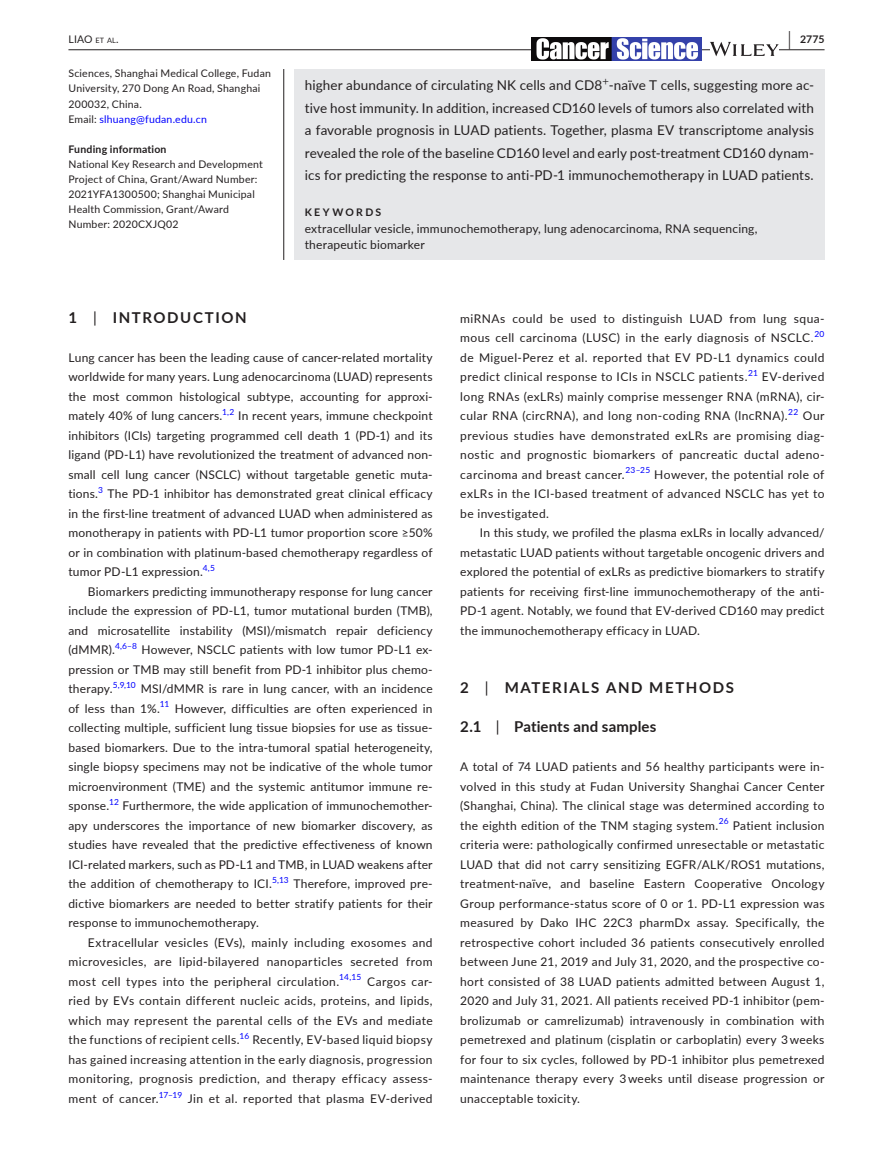
<style>
.page{position:relative;width:893px;height:1174px;background:#fff}
.page>*{position:absolute;margin:0;border:0;box-sizing:border-box;transform-origin:0 0}
.t1{font:700 15px "Lato";letter-spacing:.1em;color:#231f20}
.t2{font:700 15px "Lato";letter-spacing:.01em;color:#231f20}
.t3{font:13.5px/22.5px "Lato";letter-spacing:.01em;color:#231f20;text-align:justify}
.t4{font:12px/19.5px "Lato";letter-spacing:.015em;color:#231f20;text-align:justify}
.t5{font:10.5px/15px "Lato";letter-spacing:.02em;color:#231f20}
.t6{font:700 10.5px "Lato";letter-spacing:.02em;color:#231f20}
.t7{font:700 10.5px "Lato";letter-spacing:.22em;color:#231f20}
.t8{font:9.45px "STIX";color:#231f20}
.t9{font:8.4px "Lato";letter-spacing:.01em;color:#00f}
.s1{font-size:7.35px}
.s2{font-size:19.5px}
.s3{color:#00f}
.s4{font-weight:400}
</style>
<div class="page">
<hr style="left:68px;top:49px;width:756px;height:1px;background:#231f20">
<img style="left:531px;top:37px;width:170px;height:24px">
<svg style="left:710px;top:42px;width:69px;height:14px"></svg>
<div style="left:294px;top:69px;width:530px;height:191px;background:#e6e7e9"></div>
<hr style="left:283px;top:69px;width:1px;height:191px;background:#231f20">
<p class="t5" style="left:68px;top:31px;width:52px">LIAO <span class="s1">et al</span>.</p>
<p class="t6" style="left:789px;top:31px;width:37px"><span class="s2">|</span> 2775</p>
<p class="t5" style="left:68px;top:66px;width:204px">Sciences, Shanghai Medical College, Fudan<br>University, 270 Dong An Road, Shanghai<br>200032, China.<br>Email: <span class="s3">slhuang@fudan.edu.cn</span></p>
<p class="t6" style="left:68px;top:141px;width:100px">Funding information</p>
<p class="t5" style="left:68px;top:156px;width:196px">National Key Research and Development Project of China, Grant/Award Number:<br>2021YFA1300500; Shanghai Municipal Health Commission, Grant/Award Number: 2020CXJQ02</p>
<p class="t3" style="left:305px;top:74px;width:299px">higher abundance of circulating NK cells and CD8</p>
<p class="t8" style="left:602px;top:75px;width:8px">+</p>
<p class="t3" style="left:305px;top:74px;width:511px;text-indent:304px">-naïve T cells, suggesting more ac&shy;tive host immunity. In addition, increased CD160 levels of tumors also correlated with a favorable prognosis in LUAD patients. Together, plasma EV transcriptome analysis revealed the role of the baseline CD160 level and early post-treatment CD160 dynam&shy;ics for predicting the response to anti-PD-1 immunochemotherapy in LUAD patients.</p>
<p class="t7" style="left:305px;top:205px;width:78px">KEYWORDS</p>
<p class="t4" style="left:305px;top:220px;width:454px;line-height:16.5px">extracellular vesicle, immunochemotherapy, lung adenocarcinoma, RNA sequencing, therapeutic biomarker</p>
<p class="t1" style="left:68px;top:306px;width:180px">1 <span class="s4">|</span> INTRODUCTION</p>
<p class="t4" style="left:68px;top:347px;width:366px">Lung cancer has been the leading cause of cancer-related mortality worldwide for many years. Lung adenocarcinoma (LUAD) represents the most common histological subtype, accounting for approxi&shy;mately 40% of lung cancers.<sup>1,2</sup> In recent years, immune checkpoint inhibitors (ICIs) targeting programmed cell death 1 (PD-1) and its ligand (PD-L1) have revolutionized the treatment of advanced non&shy;small cell lung cancer (NSCLC) without targetable genetic muta&shy;tions.</p>
<p class="t9" style="left:98px;top:484px;width:6px">3</p>
<p class="t4" style="left:68px;top:483px;width:366px;text-indent:39px">The PD-1 inhibitor has demonstrated great clinical efficacy in the first-line treatment of advanced LUAD when administered as monotherapy in patients with PD-L1 tumor proportion score ≥50% or in combination with platinum-based chemotherapy regardless of tumor PD-L1 expression.</p>
<p class="t9" style="left:203px;top:562px;width:14px">4,5</p>
<p class="t4" style="left:68px;top:581px;width:366px;text-indent:20px">Biomarkers predicting immunotherapy response for lung cancer include the expression of PD-L1, tumor mutational burden (TMB), and microsatellite instability (MSI)/mismatch repair deficiency (dMMR).</p>
<p class="t9" style="left:115px;top:640px;width:24px">4,6–8</p>
<p class="t4" style="left:68px;top:639px;width:366px;text-indent:73px">However, NSCLC patients with low tumor PD-L1 ex&shy;pression or TMB may still benefit from PD-1 inhibitor plus chemo&shy;therapy.</p>
<p class="t9" style="left:113px;top:679px;width:24px">5,9,10</p>
<p class="t4" style="left:68px;top:678px;width:366px;text-indent:72px">MSI/dMMR is rare in lung cancer, with an incidence of less than 1%.</p>
<p class="t9" style="left:160px;top:698px;width:11px">11</p>
<p class="t4" style="left:68px;top:698px;width:366px;text-indent:106px">However, difficulties are often experienced in collecting multiple, sufficient lung tissue biopsies for use as tissue&shy;based biomarkers. Due to the intra-tumoral spatial heterogeneity, single biopsy specimens may not be indicative of the whole tumor microenvironment (TME) and the systemic antitumor immune re&shy;sponse.</p>
<p class="t9" style="left:109px;top:796px;width:11px">12</p>
<p class="t4" style="left:68px;top:795px;width:366px;text-indent:54px">Furthermore, the wide application of immunochemother&shy;apy underscores the importance of new biomarker discovery, as studies have revealed that the predictive effectiveness of known ICI-related markers, such as PD-L1 and TMB, in LUAD weakens after the addition of chemotherapy to ICI.</p>
<p class="t9" style="left:272px;top:874px;width:18px">5,13</p>
<p class="t4" style="left:68px;top:873px;width:366px;text-indent:225px">Therefore, improved pre&shy;dictive biomarkers are needed to better stratify patients for their response to immunochemotherapy.</p>
<p class="t4" style="left:68px;top:932px;width:366px;text-indent:20px">Extracellular vesicles (EVs), mainly including exosomes and microvesicles, are lipid-bilayered nanoparticles secreted from most cell types into the peripheral circulation.</p>
<p class="t9" style="left:339px;top:971px;width:24px">14,15</p>
<p class="t4" style="left:68px;top:971px;width:366px;text-indent:299px">Cargos car&shy;ried by EVs contain different nucleic acids, proteins, and lipids, which may represent the parental cells of the EVs and mediate the functions of recipient cells.<sup>16</sup> Recently, EV-based liquid biopsy has gained increasing attention in the early diagnosis, progression monitoring, prognosis prediction, and therapy efficacy assess&shy;ment of cancer.<sup>17–19</sup> Jin et al. reported that plasma EV-derived</p>
<p class="t4" style="left:460px;top:308px;width:366px">miRNAs could be used to distinguish LUAD from lung squa&shy;mous cell carcinoma (LUSC) in the early diagnosis of NSCLC.<sup>20 </sup>de Miguel-Perez et al. reported that EV PD-L1 dynamics could predict clinical response to ICIs in NSCLC patients.<sup>21</sup> EV-derived long RNAs (exLRs) mainly comprise messenger RNA (mRNA), cir&shy;cular RNA (circRNA), and long non-coding RNA (lncRNA).<sup>22</sup> Our previous studies have demonstrated exLRs are promising diag&shy;nostic and prognostic biomarkers of pancreatic ductal adeno&shy;carcinoma and breast cancer.</p>
<p class="t9" style="left:625px;top:464px;width:26px">23–25</p>
<p class="t4" style="left:460px;top:464px;width:366px;text-indent:194px">However, the potential role of exLRs in the ICI-based treatment of advanced NSCLC has yet to be investigated.</p>
<p class="t4" style="left:460px;top:522px;width:366px;text-indent:20px">In this study, we profiled the plasma exLRs in locally advanced/ metastatic LUAD patients without targetable oncogenic drivers and explored the potential of exLRs as predictive biomarkers to stratify patients for receiving first-line immunochemotherapy of the anti-PD-1 agent. Notably, we found that EV-derived CD160 may predict the immunochemotherapy efficacy in LUAD.</p>
<p class="t1" style="left:460px;top:677px;width:275px">2 <span class="s4">|</span> MATERIALS AND METHODS</p>
<p class="t2" style="left:460px;top:716px;width:198px">2.1 <span class="s4">|</span> Patients and samples</p>
<p class="t4" style="left:460px;top:756px;width:366px">A total of 74 LUAD patients and 56 healthy participants were in&shy;volved in this study at Fudan University Shanghai Cancer Center (Shanghai, China). The clinical stage was determined according to the eighth edition of the TNM staging system.</p>
<p class="t9" style="left:719px;top:815px;width:11px">26</p>
<p class="t4" style="left:460px;top:815px;width:366px;text-indent:272px">Patient inclusion criteria were: pathologically confirmed unresectable or metastatic LUAD that did not carry sensitizing EGFR/ALK/ROS1 mutations, treatment-naïve, and baseline Eastern Cooperative Oncology Group performance-status score of 0 or 1. PD-L1 expression was measured by Dako IHC 22C3 pharmDx assay. Specifically, the retrospective cohort included 36 patients consecutively enrolled between June 21, 2019 and July 31, 2020, and the prospective co&shy;hort consisted of 38 LUAD patients admitted between August 1, 2020 and July 31, 2021. All patients received PD-1 inhibitor (pem&shy;brolizumab or camrelizumab) intravenously in combination with pemetrexed and platinum (cisplatin or carboplatin) every 3 weeks for four to six cycles, followed by PD-1 inhibitor plus pemetrexed maintenance therapy every 3 weeks until disease progression or unacceptable toxicity.</p>
</div>
